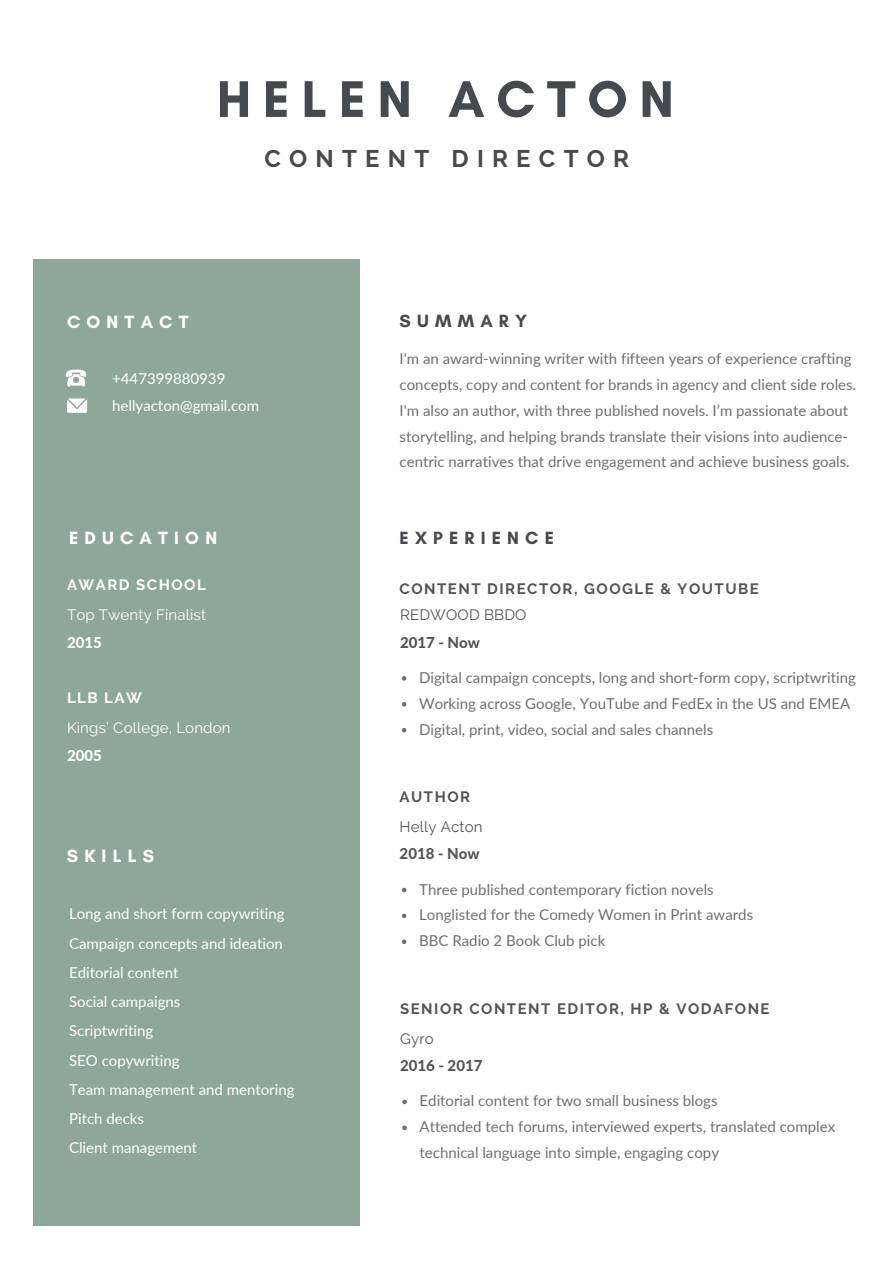
<style>
.page{position:relative;width:894px;height:1264px;background:#fff}
.page>*{position:absolute;margin:0;border:0;box-sizing:border-box;transform-origin:0 0}
.t1{font:700 52.5px "Glacial Indifference";letter-spacing:.22em;color:#464a4e}
.t2{font:700 24px "Raleway";letter-spacing:.345em;color:#464a4e}
.t3{font:700 18px "Glacial Indifference";letter-spacing:.345em;color:#fff}
.t4{font:700 18px "Glacial Indifference";letter-spacing:.345em;color:#464a4e}
.t5{font:15px/25.8px "Lato";color:#706f6f}
.t6{font:15px "Lato";color:#fff}
.t7{font:700 15px "Raleway";letter-spacing:.1em;color:#545454}
.t8{font:15px "Raleway";letter-spacing:.01em;color:#fff}
.t9{font:15px "Raleway";letter-spacing:.01em;color:#545454}
.t10{font:800 15px "Lato";color:#545454}
.t11{font:700 15px "Raleway";letter-spacing:.1em;color:#fff}
.t12{font:800 15px "Lato";color:#fff}
</style>
<div class="page">
<div style="left:33px;top:259px;width:326px;height:966px;background:#8ea79b"></div>
<svg style="left:65px;top:369px;width:22px;height:17px"></svg>
<svg style="left:67px;top:398px;width:20px;height:15px"></svg>
<svg style="left:402px;top:676px;width:4px;height:4px"></svg>
<svg style="left:402px;top:702px;width:4px;height:4px"></svg>
<svg style="left:402px;top:728px;width:4px;height:4px"></svg>
<svg style="left:402px;top:887px;width:4px;height:5px"></svg>
<svg style="left:402px;top:913px;width:4px;height:5px"></svg>
<svg style="left:402px;top:939px;width:4px;height:5px"></svg>
<svg style="left:402px;top:1099px;width:5px;height:5px"></svg>
<svg style="left:402px;top:1125px;width:5px;height:5px"></svg>
<h2 class="t1" style="left:217px;top:67px;width:458px">HELEN ACTON</h2>
<h1 class="t2" style="left:264px;top:144px;width:366px">CONTENT DIRECTOR</h1>
<p class="t3" style="left:67px;top:311px;width:123px">CONTACT</p>
<p class="t6" style="left:112px;top:369px;width:115px">+447399880939</p>
<p class="t6" style="left:112px;top:396px;width:148px">hellyacton@gmail.com</p>
<h3 class="t3" style="left:69px;top:526px;width:149px">EDUCATION</h3>
<h4 class="t11" style="left:67px;top:576px;width:140px">AWARD SCHOOL</h4>
<p class="t8" style="left:67px;top:606px;width:140px">Top Twenty Finalist</p>
<h3 class="t12" style="left:67px;top:632px;width:36px">2015</h3>
<h4 class="t11" style="left:67px;top:689px;width:76px">LLB LAW</h4>
<p class="t8" style="left:67px;top:719px;width:165px">Kings’ College, London</p>
<h6 class="t12" style="left:67px;top:745px;width:36px">2005</h6>
<p class="t3" style="left:67px;top:844px;width:89px">SKILLS</p>
<h6 class="t6" style="left:69px;top:904px;width:217px">Long and short form copywriting</h6>
<h3 class="t6" style="left:69px;top:933px;width:215px">Campaign concepts and ideation</h3>
<p class="t6" style="left:69px;top:963px;width:111px">Editorial content</p>
<p class="t6" style="left:69px;top:992px;width:113px">Social campaigns</p>
<p class="t6" style="left:69px;top:1021px;width:86px">Scriptwriting</p>
<p class="t6" style="left:69px;top:1050px;width:112px">SEO copywriting</p>
<p class="t6" style="left:69px;top:1080px;width:227px">Team management and mentoring</p>
<p class="t6" style="left:69px;top:1109px;width:76px">Pitch decks</p>
<p class="t6" style="left:69px;top:1138px;width:129px">Client management</p>
<h6 class="t4" style="left:399px;top:310px;width:129px">SUMMARY</h6>
<p class="t5" style="left:399px;top:345px;width:458px">I'm an award-winning writer with fifteen years of experience crafting concepts, copy and content for brands in agency and client side roles.<br>I'm also an author, with three published novels. I’m passionate about storytelling, and helping brands translate their visions into audience&shy;centric narratives that drive engagement and achieve business goals.</p>
<p class="t4" style="left:399px;top:526px;width:156px">EXPERIENCE</p>
<h4 class="t7" style="left:399px;top:579px;width:360px">CONTENT DIRECTOR, GOOGLE &amp; YOUTUBE</h4>
<p class="t9" style="left:400px;top:606px;width:128px">REDWOOD BBDO</p>
<p class="t10" style="left:400px;top:632px;width:81px">2017 - Now</p>
<h5 class="t5" style="left:419px;top:664px;width:438px">Digital campaign concepts, long and short-form copy, scriptwriting</h5>
<h6 class="t5" style="left:419px;top:690px;width:432px">Working across Google, YouTube and FedEx in the US and EMEA</h6>
<p class="t5" style="left:419px;top:716px;width:295px">Digital, print, video, social and sales channels</p>
<p class="t7" style="left:399px;top:787px;width:72px">AUTHOR</p>
<h3 class="t9" style="left:399px;top:817px;width:84px">Helly Acton</h3>
<h3 class="t10" style="left:399px;top:844px;width:81px">2018 - Now</h3>
<p class="t5" style="left:419px;top:875px;width:296px">Three published contemporary fiction novels</p>
<h4 class="t5" style="left:419px;top:901px;width:335px">Longlisted for the Comedy Women in Print awards</h4>
<p class="t5" style="left:419px;top:927px;width:188px">BBC Radio 2 Book Club pick</p>
<h4 class="t7" style="left:400px;top:999px;width:371px">SENIOR CONTENT EDITOR, HP &amp; VODAFONE</h4>
<p class="t9" style="left:400px;top:1029px;width:35px">Gyro</p>
<p class="t10" style="left:400px;top:1056px;width:84px">2016 - 2017</p>
<p class="t5" style="left:419px;top:1087px;width:299px">Editorial content for two small business blogs</p>
<h6 class="t5" style="left:419px;top:1113px;width:417px">Attended tech forums, interviewed experts, translated complex technical language into simple, engaging copy</h6>
</div>
